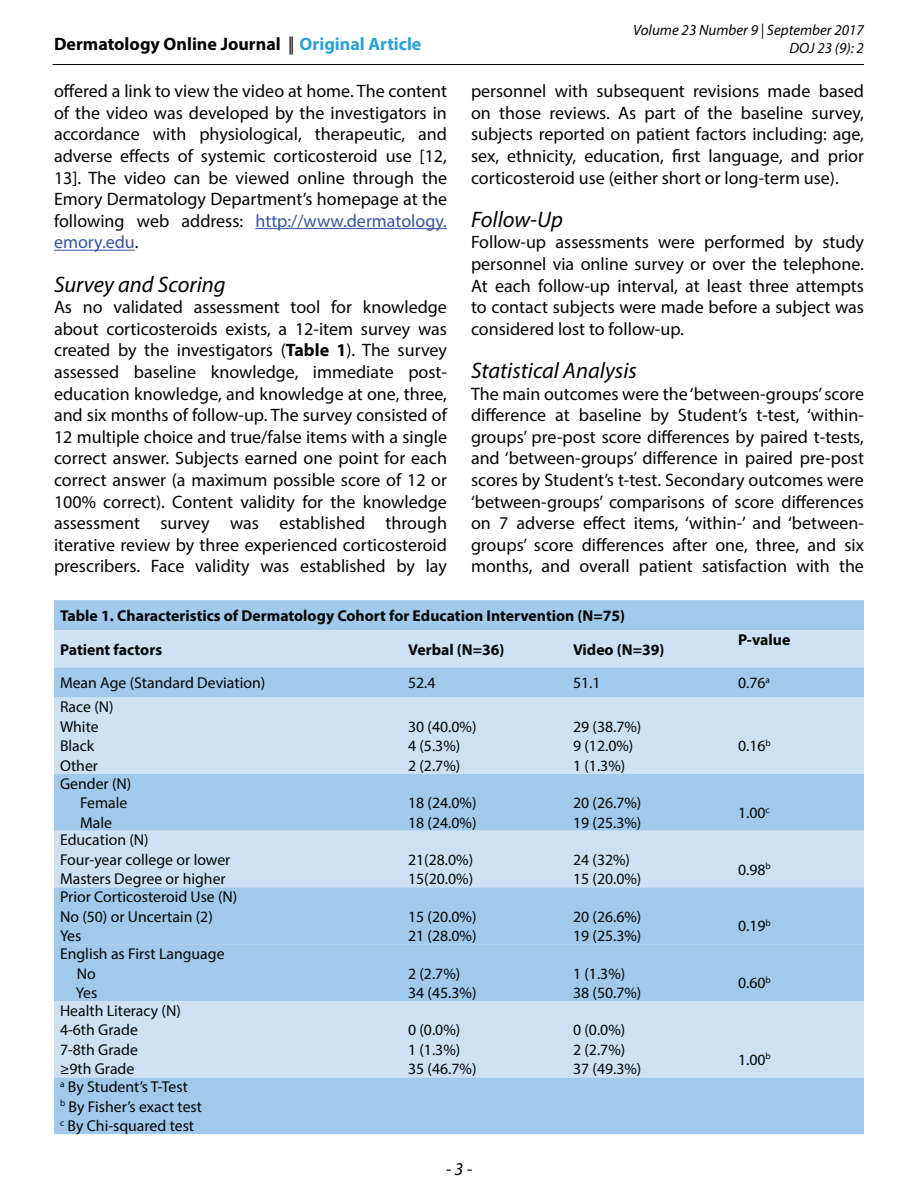
<style>
.page{position:relative;width:918px;height:1188px;background:#fff}
.page>*{position:absolute;margin:0;border:0;box-sizing:border-box;transform-origin:0 0}
.Sub_title{font:italic 22.5px "Myriad Pro";color:#040503}
.Body_text{font:18px/21.6px "Myriad Pro";color:#040503;text-align:justify}
.t1{font:700 18px "Myriad Pro";color:#040503}
.t2{font:italic 18px "Myriad Pro";color:#040503}
.Table_strong{font:15.75px "Myriad Pro";color:#040503}
.Table_strong-2{font:700 15.75px "Myriad Pro";color:#040503}
.t3{font:italic 15px/18px "Myriad Pro";color:#040503;text-align:right}
.s1{font-weight:400}
.s2{color:#2aa2db}
.s3{color:#3853a3}
.s4{font-weight:700}
</style>
<div class="page">
<hr style="left:52px;top:64px;width:812px;height:1px;background:#040503">
<hr style="left:255px;top:228px;width:192px;height:1px;background:#3853a3">
<hr style="left:54px;top:250px;width:81px;height:1px;background:#3853a3">
<div style="left:54px;top:600px;width:810px;height:534px;background:#a0c9eb"></div>
<svg style="left:54px;top:630px;width:810px;height:447px;background:#bdd9f1"></svg>
<svg style="left:54px;top:667px;width:810px;height:277px;background:#b5d5ef"></svg>
<p class="t3" style="left:633px;top:20px;width:232px">Volume 23 Number 9 | September 2017<br>DOJ 23 (9): 2</p>
<p class="t1" style="left:54px;top:32px;width:369px">Dermatology Online Journal <span class="s1">||</span> <span class="s2">Original Article</span></p>
<p class="Body_text" style="left:54px;top:80px;width:395px">offered a link to view the video at home. The content of the video was developed by the investigators in accordance with physiological, therapeutic, and adverse effects of systemic corticosteroid use [12, 13]. The video can be viewed online through the Emory Dermatology Department’s homepage at the following web address: <span class="s3">http://www.dermatology. emory.edu</span>.</p>
<p class="Sub_title" style="left:54px;top:270px;width:173px">Survey and Scoring</p>
<p class="Body_text" style="left:54px;top:296px;width:395px">As no validated assessment tool for knowledge about corticosteroids exists, a 12-item survey was created by the investigators (<span class="s4">Table 1</span>). The survey assessed baseline knowledge, immediate post&shy;education knowledge, and knowledge at one, three, and six months of follow-up. The survey consisted of 12 multiple choice and true/false items with a single correct answer. Subjects earned one point for each correct answer (a maximum possible score of 12 or 100% correct). Content validity for the knowledge assessment survey was established through iterative review by three experienced corticosteroid prescribers. Face validity was established by lay</p>
<p class="Body_text" style="left:471px;top:80px;width:395px">personnel with subsequent revisions made based on those reviews. As part of the baseline survey, subjects reported on patient factors including: age, sex, ethnicity, education, first language, and prior corticosteroid use (either short or long-term use).</p>
<p class="Sub_title" style="left:471px;top:205px;width:93px">Follow-Up</p>
<p class="Body_text" style="left:471px;top:231px;width:395px">Follow-up assessments were performed by study personnel via online survey or over the telephone.<br>At each follow-up interval, at least three attempts to contact subjects were made before a subject was considered lost to follow-up.</p>
<p class="Sub_title" style="left:471px;top:357px;width:167px">Statistical Analysis</p>
<p class="Body_text" style="left:471px;top:382px;width:395px">The main outcomes were the ‘between-groups’ score difference at baseline by Student’s t-test, ‘within&shy;groups’ pre-post score differences by paired t-tests, and ‘between-groups’ difference in paired pre-post scores by Student’s t-test. Secondary outcomes were ‘between-groups’ comparisons of score differences on 7 adverse effect items, ‘within-’ and ‘between&shy;groups’ score differences after one, three, and six months, and overall patient satisfaction with the</p>
<p class="Table_strong-2" style="left:60px;top:605px;width:567px">Table 1. Characteristics of Dermatology Cohort for Education Intervention (N=75)</p>
<p class="Table_strong-2" style="left:60px;top:639px;width:104px">Patient factors</p>
<p class="Table_strong-2" style="left:408px;top:639px;width:98px">Verbal (N=36)</p>
<p class="Table_strong-2" style="left:573px;top:639px;width:93px">Video (N=39)</p>
<p class="Table_strong-2" style="left:738px;top:629px;width:54px">P-value</p>
<p class="Table_strong" style="left:60px;top:673px;width:207px">Mean Age (Standard Deviation)</p>
<p class="Table_strong" style="left:408px;top:673px;width:29px">52.4</p>
<p class="Table_strong" style="left:573px;top:673px;width:29px">51.1</p>
<p class="Table_strong" style="left:738px;top:673px;width:33px">0.76<sup>a</sup></p>
<p class="Table_strong" style="left:60px;top:697px;width:55px">Race (N)</p>
<p class="Table_strong" style="left:60px;top:717px;width:40px">White</p>
<p class="Table_strong" style="left:60px;top:736px;width:36px">Black</p>
<p class="Table_strong" style="left:60px;top:756px;width:40px">Other</p>
<p class="Table_strong" style="left:408px;top:717px;width:70px">30 (40.0%)</p>
<p class="Table_strong" style="left:408px;top:736px;width:54px">4 (5.3%)</p>
<p class="Table_strong" style="left:408px;top:756px;width:54px">2 (2.7%)</p>
<p class="Table_strong" style="left:573px;top:717px;width:70px">29 (38.7%)</p>
<p class="Table_strong" style="left:573px;top:736px;width:62px">9 (12.0%)</p>
<p class="Table_strong" style="left:573px;top:756px;width:54px">1 (1.3%)</p>
<p class="Table_strong" style="left:738px;top:736px;width:34px">0.16<sup>b</sup></p>
<p class="Table_strong" style="left:60px;top:774px;width:73px">Gender (N)</p>
<p class="Table_strong" style="left:80px;top:793px;width:49px">Female</p>
<p class="Table_strong" style="left:80px;top:813px;width:33px">Male</p>
<p class="Table_strong" style="left:60px;top:830px;width:90px">Education (N)</p>
<p class="Table_strong" style="left:60px;top:850px;width:172px">Four-year college or lower</p>
<p class="Table_strong" style="left:60px;top:869px;width:167px">Masters Degree or higher</p>
<p class="Table_strong" style="left:60px;top:887px;width:179px">Prior Corticosteroid Use (N)</p>
<p class="Table_strong" style="left:60px;top:907px;width:154px">No (50) or Uncertain (2)</p>
<p class="Table_strong" style="left:60px;top:926px;width:23px">Yes</p>
<p class="Table_strong" style="left:60px;top:944px;width:166px">English as First Language</p>
<p class="Table_strong" style="left:77px;top:964px;width:21px">No</p>
<p class="Table_strong" style="left:76px;top:983px;width:23px">Yes</p>
<p class="Table_strong" style="left:60px;top:1001px;width:122px">Health Literacy (N)</p>
<p class="Table_strong" style="left:60px;top:1020px;width:79px">4-6th Grade</p>
<p class="Table_strong" style="left:60px;top:1040px;width:79px">7-8th Grade</p>
<p class="Table_strong" style="left:60px;top:1059px;width:76px">≥9th Grade</p>
<p class="Table_strong" style="left:60px;top:1077px;width:129px"><sup>a</sup> By Student’s T-Test</p>
<p class="Table_strong" style="left:60px;top:1097px;width:144px"><sup>b</sup> By Fisher’s exact test</p>
<p class="Table_strong" style="left:60px;top:1116px;width:136px"><sup>c</sup> By Chi-squared test</p>
<p class="Table_strong" style="left:408px;top:793px;width:70px">18 (24.0%)</p>
<p class="Table_strong" style="left:408px;top:813px;width:70px">18 (24.0%)</p>
<p class="Table_strong" style="left:573px;top:793px;width:70px">20 (26.7%)</p>
<p class="Table_strong" style="left:573px;top:813px;width:70px">19 (25.3%)</p>
<p class="Table_strong" style="left:738px;top:803px;width:33px">1.00<sup>c</sup></p>
<p class="Table_strong" style="left:408px;top:850px;width:67px">21(28.0%)</p>
<p class="Table_strong" style="left:408px;top:869px;width:67px">15(20.0%)</p>
<p class="Table_strong" style="left:573px;top:850px;width:59px">24 (32%)</p>
<p class="Table_strong" style="left:573px;top:869px;width:70px">15 (20.0%)</p>
<p class="Table_strong" style="left:738px;top:860px;width:34px">0.98<sup>b</sup></p>
<p class="Table_strong" style="left:408px;top:907px;width:70px">15 (20.0%)</p>
<p class="Table_strong" style="left:408px;top:926px;width:70px">21 (28.0%)</p>
<p class="Table_strong" style="left:573px;top:907px;width:70px">20 (26.6%)</p>
<p class="Table_strong" style="left:573px;top:926px;width:70px">19 (25.3%)</p>
<p class="Table_strong" style="left:738px;top:916px;width:34px">0.19<sup>b</sup></p>
<p class="Table_strong" style="left:408px;top:964px;width:54px">2 (2.7%)</p>
<p class="Table_strong" style="left:408px;top:983px;width:70px">34 (45.3%)</p>
<p class="Table_strong" style="left:573px;top:964px;width:54px">1 (1.3%)</p>
<p class="Table_strong" style="left:573px;top:983px;width:70px">38 (50.7%)</p>
<p class="Table_strong" style="left:738px;top:973px;width:34px">0.60<sup>b</sup></p>
<p class="Table_strong" style="left:408px;top:1020px;width:54px">0 (0.0%)</p>
<p class="Table_strong" style="left:408px;top:1040px;width:54px">1 (1.3%)</p>
<p class="Table_strong" style="left:408px;top:1059px;width:70px">35 (46.7%)</p>
<p class="Table_strong" style="left:573px;top:1020px;width:54px">0 (0.0%)</p>
<p class="Table_strong" style="left:573px;top:1040px;width:54px">2 (2.7%)</p>
<p class="Table_strong" style="left:573px;top:1059px;width:70px">37 (49.3%)</p>
<p class="Table_strong" style="left:738px;top:1050px;width:34px">1.00<sup>b</sup></p>
<p class="t2" style="left:446px;top:1157px;width:28px">- 3 -</p>
</div>
